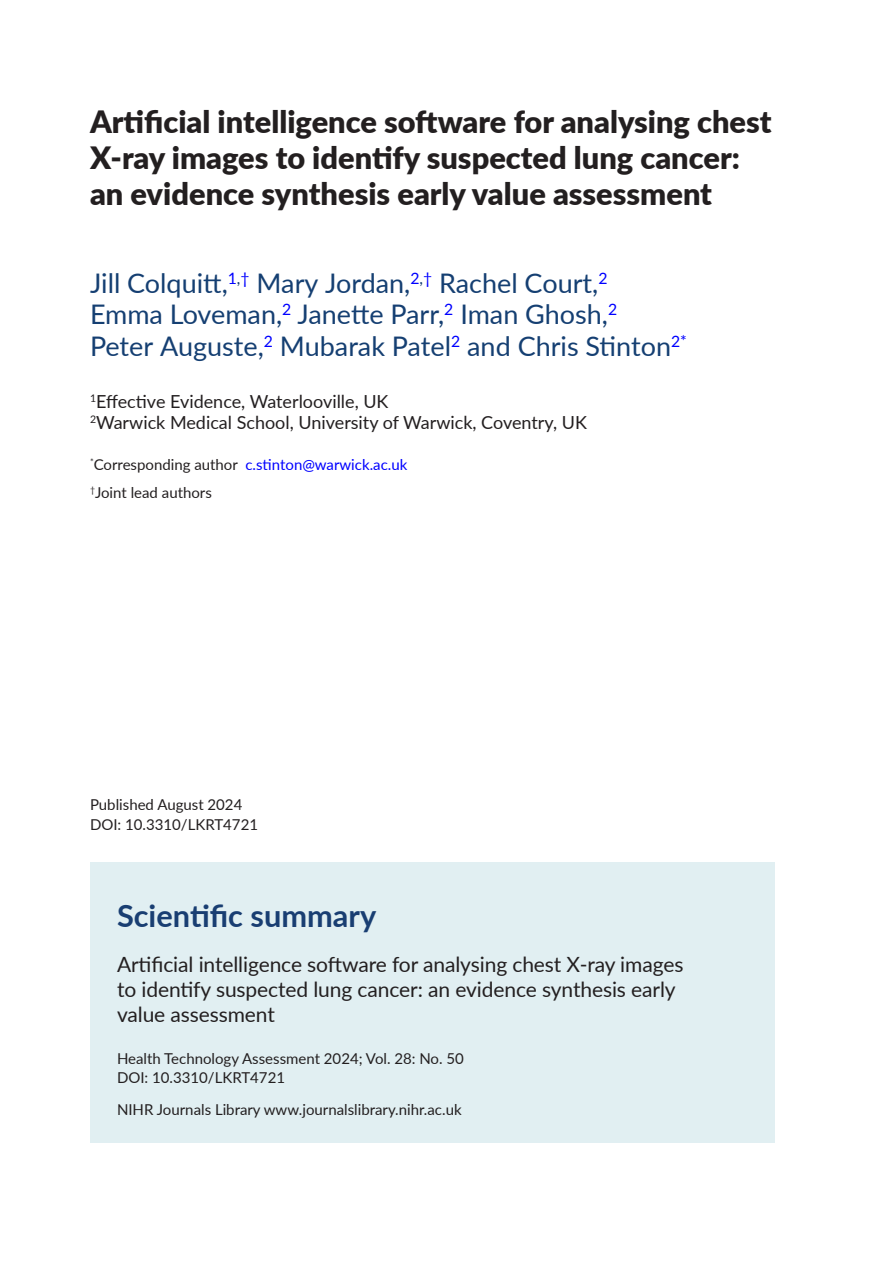
<style>
.page{position:relative;width:893px;height:1263px;background:#fff}
.page>*{position:absolute;margin:0;border:0;box-sizing:border-box;transform-origin:0 0}
.t1{font:900 30.75px/36px "Lato";color:#231f20}
.t2{font:700 30.75px "Lato";color:#193e72}
.t3{font:27px/31.5px "Lato";color:#153f72}
.t4{font:21px/25.2px "Lato";letter-spacing:-.005em;color:#231f20}
.t5{font:18px/21px "Lato";color:#231f20}
.t6{font:15px/19.5px "Lato";color:#231f20}
.s1{color:#00f}
</style>
<div class="page">
<div style="left:90px;top:862px;width:684px;height:280px;background:#e1eff2"></div>
<h1 class="t1" style="left:90px;top:102px;width:683px">Artificial intelligence software for analysing chest<br>X-ray images to identify suspected lung cancer: an evidence synthesis early value assessment</h1>
<h2 class="t3" style="left:90px;top:266px;width:598px">Jill Colquitt,<sup>1</sup><sup>,</sup><sup>†</sup> Mary Jordan,<sup>2</sup><sup>,</sup><sup>†</sup> Rachel Court,<sup>2<br></sup>Emma Loveman,<sup>2</sup> Janette Parr,<sup>2</sup> Iman Ghosh,<sup>2<br></sup>Peter Auguste,<sup>2</sup> Mubarak Patel<sup>2</sup> and Chris Stinton<sup>2*</sup></h2>
<p class="t5" style="left:90px;top:390px;width:498px"><sup>1</sup>Effective Evidence, Waterlooville, UK<br><sup>2</sup>Warwick Medical School, University of Warwick, Coventry, UK</p>
<p class="t6" style="left:90px;top:449px;width:319px;line-height:28.5px"><sup>*</sup>Corresponding author <span class="s1">c.stinton@warwick.ac.uk </span><sup>†</sup>Joint lead authors</p>
<p class="t6" style="left:90px;top:794px;width:170px">Published August 2024<br>DOI: 10.3310/LKRT4721</p>
<h1 class="t2" style="left:117px;top:893px;width:261px">Scientific summary</h1>
<h3 class="t4" style="left:117px;top:951px;width:568px">Artificial intelligence software for analysing chest X-ray images to identify suspected lung cancer: an evidence synthesis early value assessment</h3>
<p class="t6" style="left:117px;top:1048px;width:348px">Health Technology Assessment 2024; Vol. 28: No. 50<br>DOI: 10.3310/LKRT4721</p>
<p class="t6" style="left:117px;top:1099px;width:346px">NIHR Journals Library www.journalslibrary.nihr.ac.uk</p>
</div>
